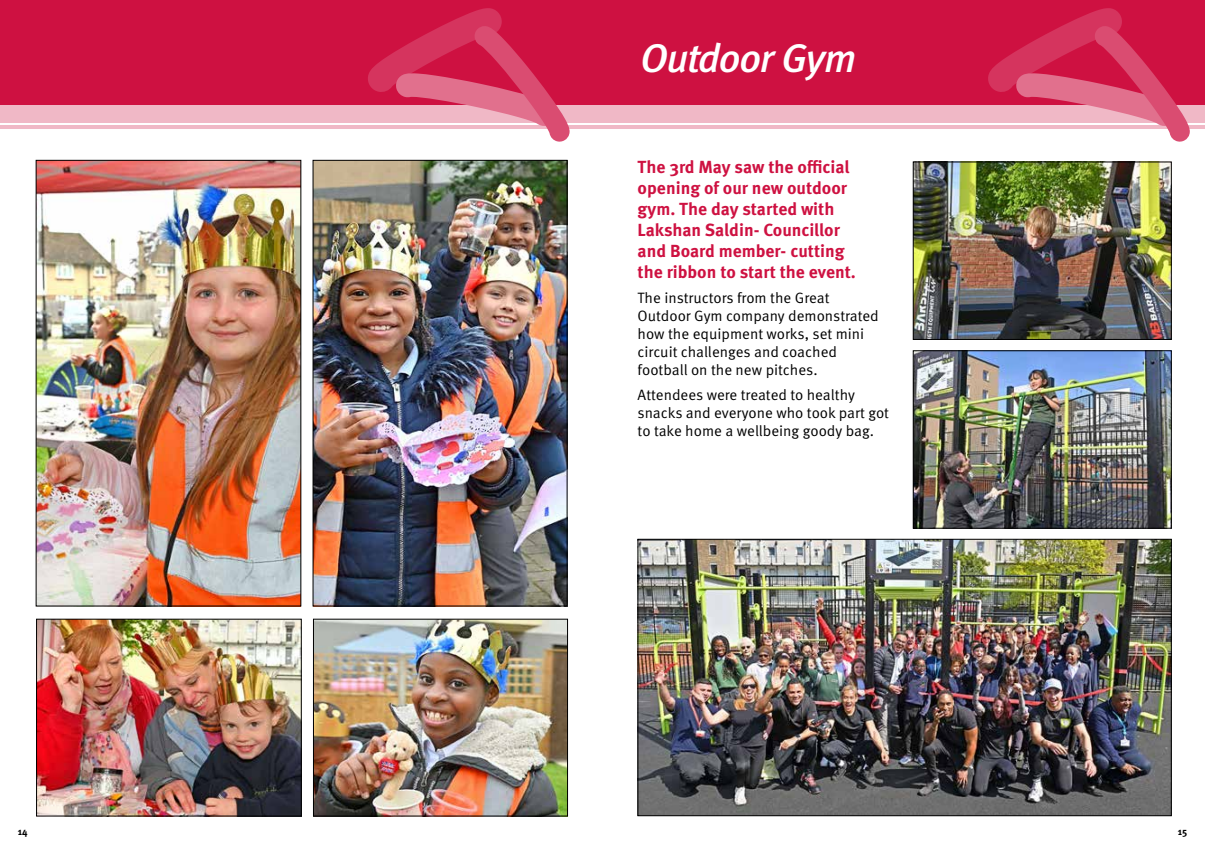
<style>
.page{position:relative;width:1205px;height:851px;background:#fff}
.page>*{position:absolute;margin:0;border:0;box-sizing:border-box;transform-origin:0 0}
.t1{font:italic 500 40px "Meta Pro";letter-spacing:-.035em;color:#fff}
.t2{font:700 17.5px/21px "Meta Pro";color:#ce1141}
.t3{font:15px/18px "Meta Pro Norm";color:#000}
.t4{font:700 10px "Meta Pro";color:#000}
</style>
<div class="page">
<div style="left:0;top:0;width:602px;height:106px;background:#ce1141"></div>
<div style="left:0;top:105px;width:602px;height:18px;background:#f0b8c6"></div>
<hr style="left:0;top:125px;width:602px;height:4px;background:#f0b8c6">
<svg style="left:368px;top:8px;width:202px;height:134px"></svg>
<div style="left:602px;top:0;width:603px;height:106px;background:#ce1141"></div>
<div style="left:602px;top:105px;width:603px;height:18px;background:#f0b8c6"></div>
<hr style="left:602px;top:125px;width:603px;height:4px;background:#f0b8c6">
<svg style="left:988px;top:8px;width:202px;height:134px"></svg>
<img style="left:38px;top:620px;width:262px;height:194px">
<div style="left:36px;top:618px;width:266px;height:198px;border:1px solid #000"></div>
<img style="left:315px;top:620px;width:251px;height:194px">
<div style="left:313px;top:618px;width:255px;height:198px;border:1px solid #000"></div>
<img style="left:38px;top:162px;width:261px;height:442px">
<img style="left:315px;top:162px;width:250px;height:442px">
<div style="left:313px;top:160px;width:254px;height:446px;border:1px solid #000"></div>
<img style="left:639px;top:541px;width:530px;height:272px">
<div style="left:637px;top:539px;width:534px;height:276px;border:1px solid #000"></div>
<img style="left:915px;top:164px;width:254px;height:174px">
<div style="left:913px;top:162px;width:258px;height:178px;border:1px solid #000"></div>
<img style="left:915px;top:352px;width:254px;height:174px">
<div style="left:913px;top:350px;width:258px;height:178px;border:1px solid #000"></div>
<h1 class="t1" style="left:640px;top:27px;width:218px">Outdoor Gym</h1>
<p class="t2" style="left:637px;top:155px;width:220px">The 3rd May saw the official opening of our new outdoor gym. The day started with<br>Lakshan Saldin- Councillor and Board member- cutting the ribbon to start the event.</p>
<p class="t3" style="left:637px;top:287px;width:243px">The instructors from the Great<br>Outdoor Gym company demonstrated how the equipment works, set mini circuit challenges and coached football on the new pitches.</p>
<p class="t3" style="left:637px;top:385px;width:253px">Attendees were treated to healthy snacks and everyone who took part got to take home a wellbeing goody bag.</p>
<p class="t4" style="left:18px;top:823px;width:11px">14</p>
<p class="t4" style="left:1178px;top:823px;width:11px">15</p>
</div>
